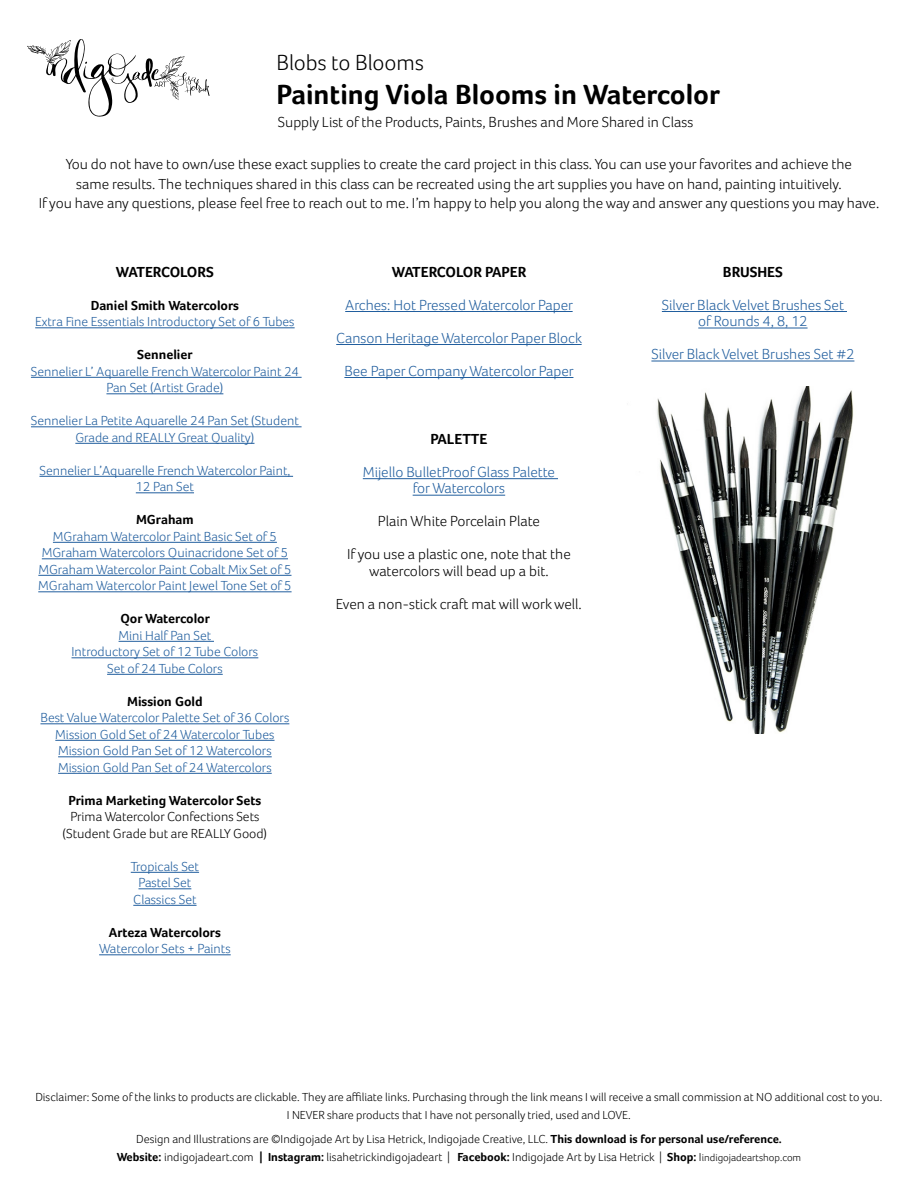
<style>
.page{position:relative;width:918px;height:1188px;background:#fff}
.page>*{position:absolute;margin:0;border:0;box-sizing:border-box;transform-origin:0 0}
.t1{font:700 28.5px "Foco";color:#000}
.t2{font:300 22.5px "Foco";color:#000}
.t3{font:300 15px/19.5px "Foco";color:#000;text-align:center}
.t4{font:300 15px/16.5px "Foco";color:#215e9e;text-align:center}
.t5{font:700 15px "Foco";color:#000}
.t6{font:300 13.5px/16.5px "Foco";color:#215e9e;text-align:center}
.t7{font:700 13.5px "Foco";color:#000}
.t8{font:300 13.5px/16.5px "Foco";color:#000;text-align:center}
.t9{font:300 12px/18px "Foco";color:#000;text-align:center}
.s1{font-weight:700}
.s2{font-size:10.5px}
</style>
<div class="page">
<svg style="left:27px;top:39px;width:183px;height:78px"></svg>
<hr style="left:35px;top:328px;width:260px;height:1px;background:#215e9e">
<hr style="left:31px;top:377px;width:271px;height:1px;background:#215e9e">
<hr style="left:106px;top:394px;width:117px;height:1px;background:#215e9e">
<hr style="left:31px;top:427px;width:271px;height:1px;background:#215e9e">
<hr style="left:75px;top:443px;width:179px;height:1px;background:#215e9e">
<hr style="left:39px;top:476px;width:254px;height:1px;background:#215e9e">
<hr style="left:136px;top:493px;width:58px;height:1px;background:#215e9e">
<hr style="left:53px;top:542px;width:224px;height:1px;background:#215e9e">
<hr style="left:42px;top:559px;width:246px;height:1px;background:#215e9e">
<hr style="left:38px;top:575px;width:254px;height:1px;background:#215e9e">
<hr style="left:38px;top:592px;width:254px;height:1px;background:#215e9e">
<hr style="left:119px;top:641px;width:95px;height:1px;background:#215e9e">
<hr style="left:72px;top:658px;width:186px;height:1px;background:#215e9e">
<hr style="left:107px;top:674px;width:116px;height:1px;background:#215e9e">
<hr style="left:40px;top:724px;width:249px;height:1px;background:#215e9e">
<hr style="left:55px;top:740px;width:220px;height:1px;background:#215e9e">
<hr style="left:58px;top:757px;width:214px;height:1px;background:#215e9e">
<hr style="left:58px;top:773px;width:214px;height:1px;background:#215e9e">
<hr style="left:131px;top:872px;width:68px;height:1px;background:#215e9e">
<hr style="left:138px;top:889px;width:53px;height:1px;background:#215e9e">
<hr style="left:133px;top:905px;width:64px;height:1px;background:#215e9e">
<hr style="left:99px;top:955px;width:132px;height:1px;background:#215e9e">
<hr style="left:345px;top:311px;width:228px;height:1px;background:#215e9e">
<hr style="left:336px;top:344px;width:246px;height:1px;background:#215e9e">
<hr style="left:344px;top:377px;width:229px;height:1px;background:#215e9e">
<hr style="left:662px;top:311px;width:185px;height:1px;background:#215e9e">
<hr style="left:698px;top:328px;width:110px;height:1px;background:#215e9e">
<hr style="left:651px;top:361px;width:203px;height:1px;background:#215e9e">
<hr style="left:363px;top:478px;width:195px;height:1px;background:#215e9e">
<hr style="left:413px;top:495px;width:92px;height:1px;background:#215e9e">
<img style="left:657px;top:387px;width:197px;height:346px">
<h2 class="t2" style="left:276px;top:49px;width:149px">Blobs to Blooms</h2>
<h1 class="t1" style="left:276px;top:77px;width:445px">Painting Viola Blooms in Watercolor</h1>
<p class="t3" style="left:278px;top:112px;width:417px">Supply List of the Products, Paints, Brushes and More Shared in Class</p>
<p class="t3" style="left:39px;top:154px;width:842px">You do not have to own/use these exact supplies to create the card project in this class. You can use your favorites and achieve the<br>same results. The techniques shared in this class can be recreated using the art supplies you have on hand, painting intuitively.<br>If you have any questions, please feel free to reach out to me. I’m happy to help you along the way and answer any questions you may have.</p>
<p class="t5" style="left:116px;top:263px;width:99px">WATERCOLORS</p>
<p class="t7" style="left:91px;top:297px;width:150px">Daniel Smith Watercolors</p>
<p class="t6" style="left:35px;top:313px;width:261px">Extra Fine Essentials Introductory Set of 6 Tubes</p>
<p class="t7" style="left:137px;top:347px;width:57px">Sennelier</p>
<p class="t6" style="left:31px;top:363px;width:269px">Sennelier L’ Aquarelle French Watercolor Paint 24<br>Pan Set (Artist Grade)</p>
<p class="t6" style="left:31px;top:412px;width:269px">Sennelier La Petite Aquarelle 24 Pan Set (Student<br>Grade and REALLY Great Quality)</p>
<p class="t6" style="left:39px;top:462px;width:252px">Sennelier L’Aquarelle French Watercolor Paint,<br>12 Pan Set</p>
<p class="t7" style="left:136px;top:512px;width:59px">MGraham</p>
<p class="t6" style="left:38px;top:528px;width:255px">MGraham Watercolor Paint Basic Set of 5<br>MGraham Watercolors Quinacridone Set of 5<br>MGraham Watercolor Paint Cobalt Mix Set of 5<br>MGraham Watercolor Paint Jewel Tone Set of 5</p>
<p class="t7" style="left:120px;top:611px;width:91px">Qor Watercolor</p>
<p class="t6" style="left:72px;top:627px;width:188px">Mini Half Pan Set<br>Introductory Set of 12 Tube Colors<br>Set of 24 Tube Colors</p>
<p class="t7" style="left:127px;top:693px;width:77px">Mission Gold</p>
<p class="t6" style="left:40px;top:709px;width:250px">Best Value Watercolor Palette Set of 36 Colors Mission Gold Set of 24 Watercolor Tubes Mission Gold Pan Set of 12 Watercolors Mission Gold Pan Set of 24 Watercolors</p>
<p class="t7" style="left:69px;top:792px;width:194px">Prima Marketing Watercolor Sets</p>
<p class="t8" style="left:63px;top:808px;width:206px">Prima Watercolor Confections Sets (Student Grade but are REALLY Good)</p>
<p class="t6" style="left:131px;top:858px;width:70px">Tropicals Set<br>Pastel Set<br>Classics Set</p>
<p class="t7" style="left:109px;top:924px;width:113px">Arteza Watercolors</p>
<p class="t6" style="left:99px;top:940px;width:133px">Watercolor Sets + Paints</p>
<p class="t5" style="left:392px;top:263px;width:136px">WATERCOLOR PAPER</p>
<p class="t4" style="left:345px;top:296px;width:229px">Arches: Hot Pressed Watercolor Paper</p>
<p class="t4" style="left:336px;top:329px;width:247px">Canson Heritage Watercolor Paper Block</p>
<p class="t4" style="left:344px;top:362px;width:231px">Bee Paper Company Watercolor Paper</p>
<p class="t5" style="left:430px;top:430px;width:58px">PALETTE</p>
<p class="t4" style="left:363px;top:463px;width:194px">Mijello BulletProof Glass Palette for Watercolors</p>
<p class="t3" style="left:378px;top:511px;width:164px">Plain White Porcelain Plate</p>
<p class="t3" style="left:347px;top:546px;width:225px;line-height:16.5px">If you use a plastic one, note that the watercolors will bead up a bit.</p>
<p class="t3" style="left:336px;top:594px;width:247px">Even a non-stick craft mat will work well.</p>
<p class="t5" style="left:723px;top:263px;width:62px">BRUSHES</p>
<p class="t4" style="left:662px;top:296px;width:184px">Silver Black Velvet Brushes Set of Rounds 4, 8, 12</p>
<p class="t4" style="left:651px;top:346px;width:205px">Silver Black Velvet Brushes Set #2</p>
<p class="t9" style="left:35px;top:1088px;width:848px">Disclaimer: Some of the links to products are clickable. They are affiliate links. Purchasing through the link means I will receive a small commission at NO additional cost to you.<br>I NEVER share products that I have not personally tried, used and LOVE.</p>
<p class="t9" style="left:136px;top:1129px;width:647px">Design and Illustrations are ©Indigojade Art by Lisa Hetrick, Indigojade Creative, LLC. <span class="s1">This download is for personal use/reference.</span></p>
<p class="t9" style="left:117px;top:1147px;width:686px"><span class="s1">Website:</span> indigojadeart.com <span class="s1">| Instagram:</span> lisahetrickindigojadeart | <span class="s1">Facebook:</span> Indigojade Art by Lisa Hetrick | <span class="s1">Shop:</span> I<span class="s2">indigojadeartshop.com</span></p>
</div>
